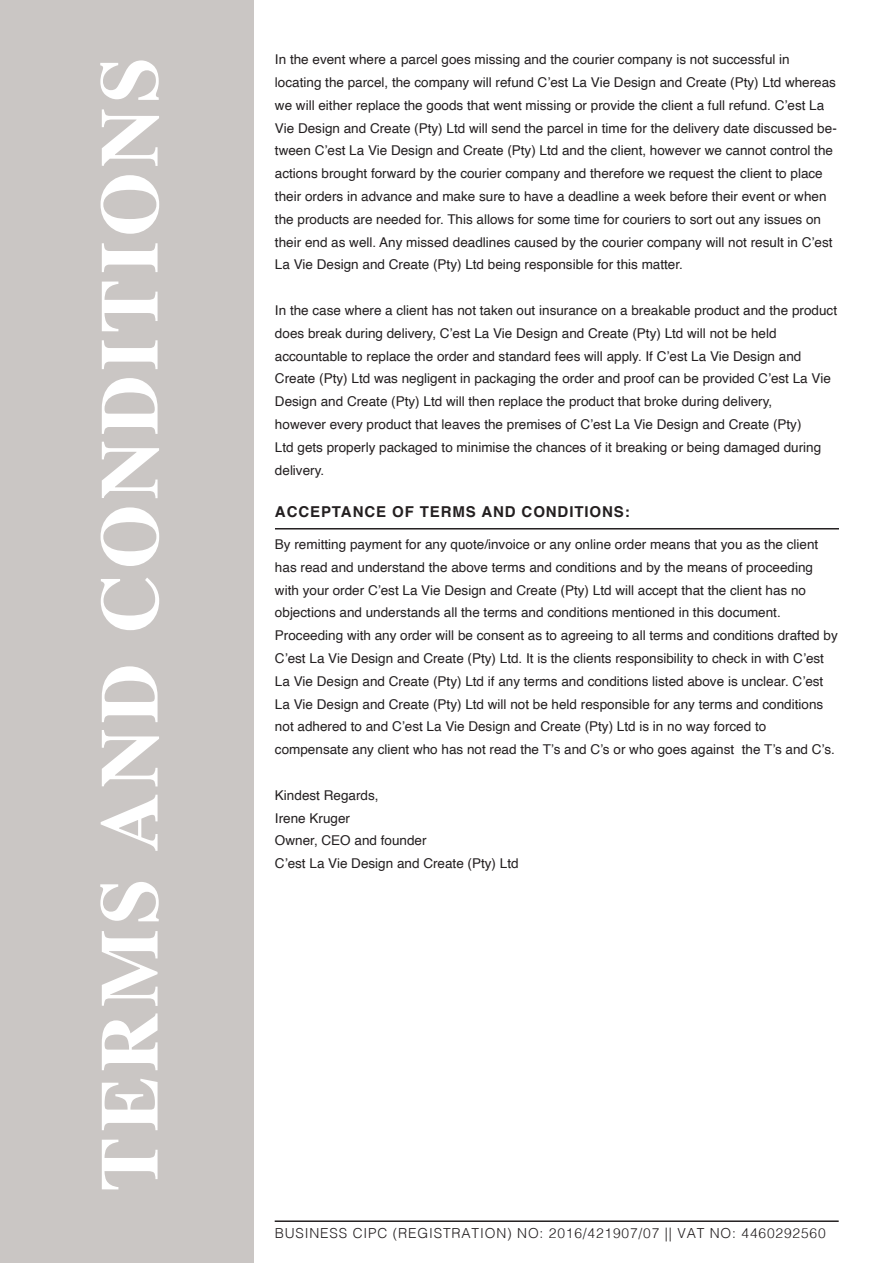
<style>
.page{position:relative;width:893px;height:1263px;background:#fff}
.page>*{position:absolute;margin:0;border:0;box-sizing:border-box;transform-origin:0 0}
.t1{font:700 82.5px "Times";letter-spacing:.06em;color:#fff}
.t2{font:700 15px "Helvetica";letter-spacing:.06em;color:#231f20}
.t3{font:300 13.8px "Helvetica";letter-spacing:.06em;color:#231f20}
.t4{font:13.5px/22.8px "Helvetica";color:#231f20}
</style>
<div class="page">
<div style="left:0;top:0;width:253px;height:1263px;background:#cac6c4"></div>
<hr style="left:275px;top:1220px;width:564px;height:2px;background:#231f20">
<hr style="left:275px;top:528px;width:564px;height:1px;background:#231f20">
<h1 class="t1" style="left:51px;top:1191px;width:1136px;rotate:-90deg">TERMS AND CONDITIONS</h1>
<p class="t4" style="left:275px;top:48px;width:516px">In the event where a parcel goes missing and the courier company is not successful in</p>
<p class="t4" style="left:275px;top:71px;width:563px">locating the parcel, the company will refund C’est La Vie Design and Create (Pty) Ltd whereas we will either replace the goods that went missing or provide the client a full refund. C’est La Vie Design and Create (Pty) Ltd will send the parcel in time for the delivery date discussed be&shy;tween C’est La Vie Design and Create (Pty) Ltd and the client, however we cannot control the actions brought forward by the courier company and therefore we request the client to place their orders in advance and make sure to have a deadline a week before their event or when the products are needed for. This allows for some time for couriers to sort out any issues on their end as well. Any missed deadlines caused by the courier company will not result in C’est La Vie Design and Create (Pty) Ltd being responsible for this matter.</p>
<p class="t4" style="left:275px;top:299px;width:564px">In the case where a client has not taken out insurance on a breakable product and the product does break during delivery, C’est La Vie Design and Create (Pty) Ltd will not be held</p>
<p class="t4" style="left:275px;top:345px;width:557px">accountable to replace the order and standard fees will apply. If C’est La Vie Design and<br>Create (Pty) Ltd was negligent in packaging the order and proof can be provided C’est La Vie<br>Design and Create (Pty) Ltd will then replace the product that broke during delivery,</p>
<p class="t4" style="left:275px;top:413px;width:548px">however every product that leaves the premises of C’est La Vie Design and Create (Pty)<br>Ltd gets properly packaged to minimise the chances of it breaking or being damaged during delivery.</p>
<p class="t2" style="left:275px;top:500px;width:356px">ACCEPTANCE OF TERMS AND CONDITIONS:</p>
<p class="t4" style="left:275px;top:533px;width:545px">By remitting payment for any quote/invoice or any online order means that you as the client has read and understand the above terms and conditions and by the means of proceeding with your order C’est La Vie Design and Create (Pty) Ltd will accept that the client has no</p>
<p class="t4" style="left:275px;top:602px;width:507px">objections and understands all the terms and conditions mentioned in this document.</p>
<p class="t4" style="left:275px;top:624px;width:564px">Proceeding with any order will be consent as to agreeing to all terms and conditions drafted by C’est La Vie Design and Create (Pty) Ltd. It is the clients responsibility to check in with C’est La Vie Design and Create (Pty) Ltd if any terms and conditions listed above is unclear. C’est La Vie Design and Create (Pty) Ltd will not be held responsible for any terms and conditions not adhered to and C’est La Vie Design and Create (Pty) Ltd is in no way forced to</p>
<p class="t4" style="left:275px;top:738px;width:561px">compensate any client who has not read the T’s and C’s or who goes against the T’s and C’s.</p>
<p class="t4" style="left:275px;top:784px;width:105px">Kindest Regards,</p>
<p class="t4" style="left:275px;top:807px;width:77px">Irene Kruger</p>
<p class="t4" style="left:275px;top:830px;width:153px">Owner, CEO and founder</p>
<p class="t4" style="left:275px;top:852px;width:245px">C’est La Vie Design and Create (Pty) Ltd</p>
<p class="t3" style="left:275px;top:1222px;width:552px">BUSINESS CIPC (REGISTRATION) NO: 2016/421907/07 || VAT NO: 4460292560</p>
</div>
